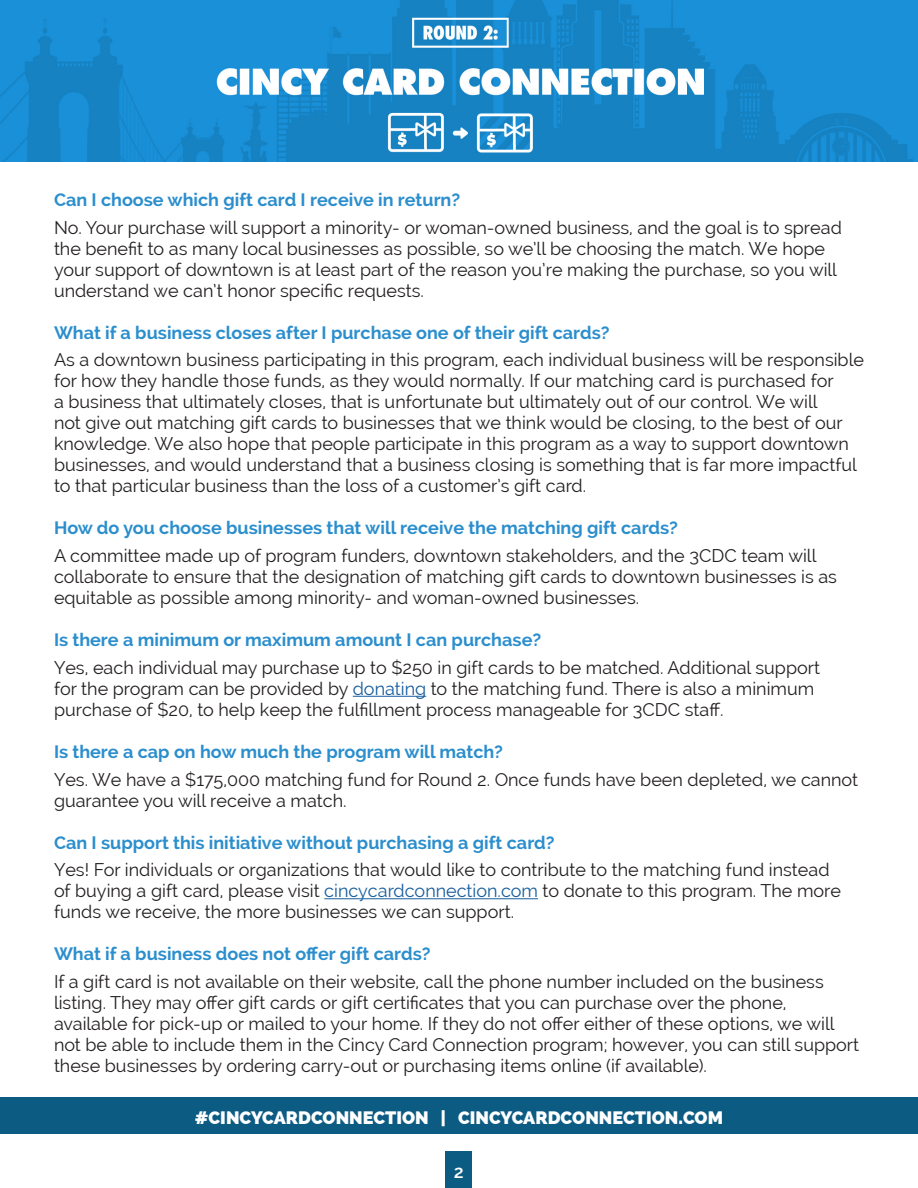
<style>
.page{position:relative;width:918px;height:1188px;background:#fff}
.page>*{position:absolute;margin:0;border:0;box-sizing:border-box;transform-origin:0 0}
.t1{font:18px/21px "Raleway";color:#231f20}
.t2{font:700 18px "Raleway";color:#2b8ecd}
.t3{font:800 18px "Raleway";color:#fff}
.t4{font:600 18px "Raleway";color:#fff}
.s1{color:#175d9e}
</style>
<div class="page">
<div style="left:0;top:1097px;width:918px;height:37px;background:#0c5b82"></div>
<div style="left:446px;top:1151px;width:26px;height:37px;background:#0c5b82"></div>
<hr style="left:353px;top:696px;width:73px;height:1px;background:#175d9e">
<hr style="left:324px;top:898px;width:214px;height:1px;background:#175d9e">
<img style="left:0;top:0;width:918px;height:162px">
<p class="t2" style="left:54px;top:189px;width:408px">Can I choose which gift card I receive in return?</p>
<p class="t1" style="left:54px;top:217px;width:789px">No. Your purchase will support a minority- or woman-owned business, and the goal is to spread the benefit to as many local businesses as possible, so we’ll be choosing the match. We hope your support of downtown is at least part of the reason you’re making the purchase, so you will understand we can’t honor specific requests.</p>
<p class="t2" style="left:54px;top:322px;width:557px">What if a business closes after I purchase one of their gift cards?</p>
<p class="t1" style="left:54px;top:350px;width:812px">As a downtown business participating in this program, each individual business will be responsible for how they handle those funds, as they would normally. If our matching card is purchased for<br>a business that ultimately closes, that is unfortunate but ultimately out of our control. We will<br>not give out matching gift cards to businesses that we think would be closing, to the best of our knowledge. We also hope that people participate in this program as a way to support downtown businesses, and would understand that a business closing is something that is far more impactful to that particular business than the loss of a customer’s gift card.</p>
<p class="t2" style="left:54px;top:518px;width:626px">How do you choose businesses that will receive the matching gift cards?</p>
<p class="t1" style="left:54px;top:545px;width:785px">A committee made up of program funders, downtown stakeholders, and the 3CDC team will collaborate to ensure that the designation of matching gift cards to downtown businesses is as equitable as possible among minority- and woman-owned businesses.</p>
<p class="t2" style="left:54px;top:630px;width:489px">Is there a minimum or maximum amount I can purchase?</p>
<p class="t1" style="left:54px;top:657px;width:768px">Yes, each individual may purchase up to $250 in gift cards to be matched. Additional support for the program can be provided by <span class="s1">donating</span> to the matching fund. There is also a minimum purchase of $20, to help keep the fulfillment process manageable for 3CDC staff.</p>
<p class="t2" style="left:54px;top:741px;width:451px">Is there a cap on how much the program will match?</p>
<p class="t1" style="left:54px;top:769px;width:806px">Yes. We have a $175,000 matching fund for Round 2. Once funds have been depleted, we cannot guarantee you will receive a match.</p>
<p class="t2" style="left:54px;top:832px;width:502px">Can I support this initiative without purchasing a gift card?</p>
<p class="t1" style="left:54px;top:860px;width:789px">Yes! For individuals or organizations that would like to contribute to the matching fund instead of buying a gift card, please visit <span class="s1">cincycardconnection.com</span> to donate to this program. The more funds we receive, the more businesses we can support.</p>
<p class="t2" style="left:54px;top:944px;width:378px">What if a business does not offer gift cards?</p>
<p class="t1" style="left:54px;top:971px;width:807px">If a gift card is not available on their website, call the phone number included on the business listing. They may offer gift cards or gift certificates that you can purchase over the phone, available for pick-up or mailed to your home. If they do not offer either of these options, we will not be able to include them in the Cincy Card Connection program; however, you can still support these businesses by ordering carry-out or purchasing items online (if available).</p>
<p class="t3" style="left:195px;top:1107px;width:530px">#CINCYCARDCONNECTION | CINCYCARDCONNECTION.COM</p>
<p class="t4" style="left:454px;top:1161px;width:12px">2</p>
</div>
